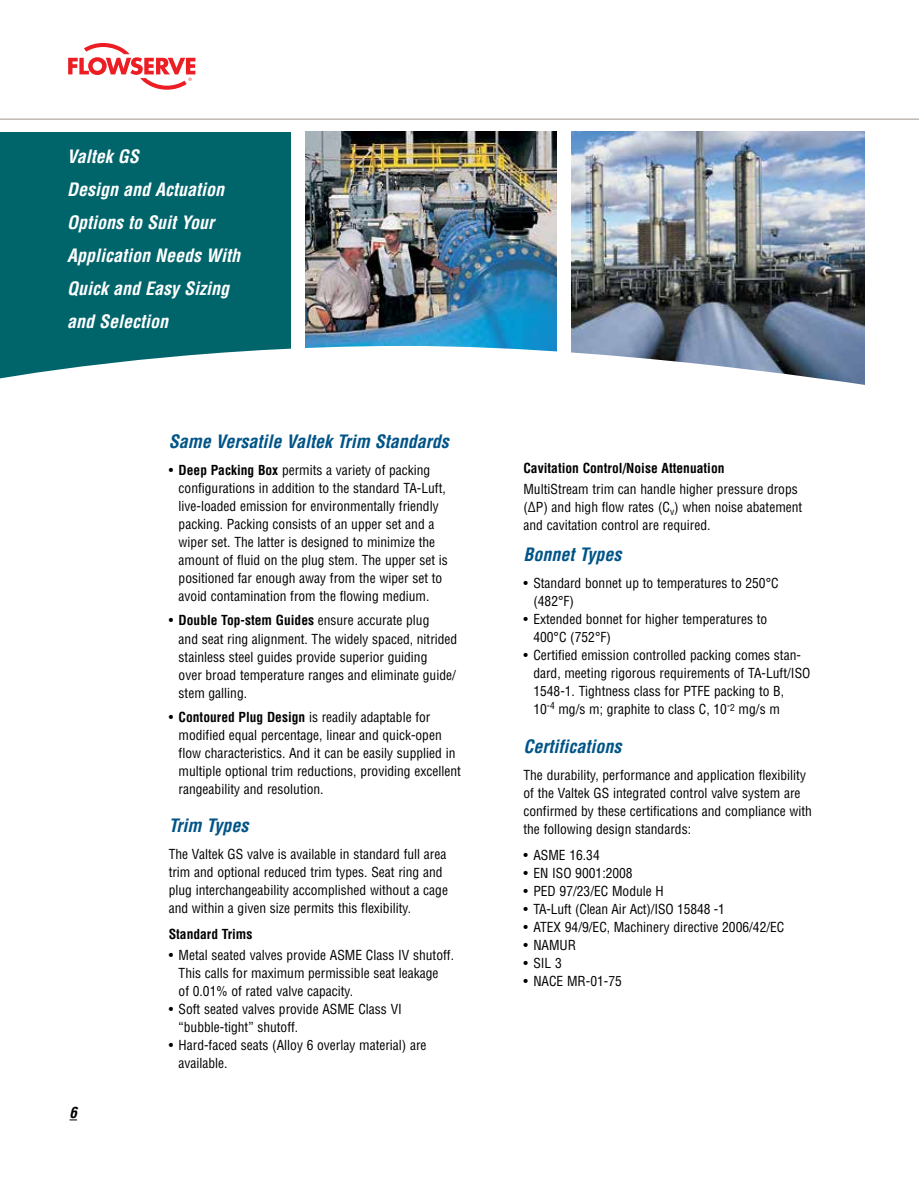
<style>
.page{position:relative;width:919px;height:1189px;background:#fff}
.page>*{position:absolute;margin:0;border:0;box-sizing:border-box;transform-origin:0 0}
.t1{font:italic 700 condensed 18px/33px "Helvetica LT Std";color:#fff}
.t2{font:italic 700 condensed 18px "Helvetica LT Std";color:#005487}
.t3{font:italic 700 condensed 15px "Helvetica LT Std";color:#000}
.t4{font:condensed 13.5px/18px "Helvetica LT Std";color:#000}
.t5{font:700 condensed 13.5px "Helvetica LT Std";color:#000}
.s1{font-weight:700}
</style>
<div class="page">
<hr style="left:0;top:119px;width:918px;height:1px;background:#a1958b">
<svg style="left:68px;top:43px;width:127px;height:47px"></svg>
<div style="left:0;top:132px;width:292px;height:255px;background:#00656b"></div>
<img style="left:305px;top:132px;width:252px;height:214px">
<img style="left:571px;top:132px;width:293px;height:214px">
<svg style="left:0;top:346px;width:865px;height:41px"></svg>
<div style="left:291px;top:130px;width:13px;height:281px;background:#fff"></div>
<div style="left:557px;top:124px;width:13px;height:272px;background:#fff"></div>
<h1 class="t1" style="left:67px;top:140px;width:174px">Valtek GS<br>Design and Actuation<br>Options to Suit Your<br>Application Needs With<br>Quick and Easy Sizing and Selection</h1>
<p class="t3" style="left:70px;top:1103px;width:9px">6</p>
<h1 class="t2" style="left:169px;top:430px;width:281px">Same Versatile Valtek Trim Standards</h1>
<p class="t4" style="left:178px;top:460px;width:271px;text-indent:-10px">• <span class="s1">Deep Packing Box</span> permits a variety of packing configurations in addition to the standard TA-Luft, live-loaded emission for environmentally friendly packing. Packing consists of an upper set and a wiper set. The latter is designed to minimize the amount of fluid on the plug stem. The upper set is positioned far enough away from the wiper set to avoid contamination from the flowing medium.</p>
<p class="t4" style="left:178px;top:611px;width:280px;text-indent:-10px">• <span class="s1">Double Top-stem Guides</span> ensure accurate plug<br>and seat ring alignment. The widely spaced, nitrided stainless steel guides provide superior guiding<br>over broad temperature ranges and eliminate guide/ stem galling.</p>
<p class="t4" style="left:178px;top:708px;width:284px;text-indent:-10px">• <span class="s1">Contoured Plug Design</span> is readily adaptable for modified equal percentage, linear and quick-open flow characteristics. And it can be easily supplied in multiple optional trim reductions, providing excellent rangeability and resolution.</p>
<h1 class="t2" style="left:169px;top:814px;width:81px">Trim Types</h1>
<p class="t4" style="left:169px;top:844px;width:281px">The Valtek GS valve is available in standard full area trim and optional reduced trim types. Seat ring and plug interchangeability accomplished without a cage and within a given size permits this flexibility.</p>
<p class="t5" style="left:169px;top:925px;width:85px">Standard Trims</p>
<p class="t4" style="left:178px;top:946px;width:277px;text-indent:-10px">• Metal seated valves provide ASME Class IV shutoff.<br>This calls for maximum permissible seat leakage<br>of 0.01% of rated valve capacity.</p>
<p class="t4" style="left:178px;top:1000px;width:225px;text-indent:-10px">• Soft seated valves provide ASME Class VI “bubble-tight” shutoff.</p>
<p class="t4" style="left:178px;top:1036px;width:249px;text-indent:-10px">• Hard-faced seats (Alloy 6 overlay material) are available.</p>
<p class="t5" style="left:523px;top:459px;width:202px">Cavitation Control/Noise Attenuation</p>
<p class="t4" style="left:523px;top:480px;width:280px">MultiStream trim can handle higher pressure drops (∆P) and high flow rates (C<sub>v</sub>) when noise abatement and cavitation control are required.</p>
<h1 class="t2" style="left:523px;top:543px;width:99px">Bonnet Types</h1>
<p class="t4" style="left:533px;top:573px;width:247px;text-indent:-10px">• Standard bonnet up to temperatures to 250°C (482°F)</p>
<p class="t4" style="left:533px;top:609px;width:235px;text-indent:-10px">• Extended bonnet for higher temperatures to<br>400°C (752°F)</p>
<p class="t4" style="left:533px;top:645px;width:278px;text-indent:-10px">• Certified emission controlled packing comes stan&shy;dard, meeting rigorous requirements of TA-Luft/ISO 1548-1. Tightness class for PTFE packing to B,<br>10<sup>-4</sup> mg/s m; graphite to class C, 10<sup>-2</sup> mg/s m</p>
<h1 class="t2" style="left:523px;top:735px;width:100px">Certifications</h1>
<p class="t4" style="left:523px;top:765px;width:290px">The durability, performance and application flexibility of the Valtek GS integrated control valve system are confirmed by these certifications and compliance with the following design standards:</p>
<p class="t4" style="left:523px;top:846px;width:78px">• ASME 16.34</p>
<p class="t4" style="left:523px;top:864px;width:111px">• EN ISO 9001:2008</p>
<p class="t4" style="left:523px;top:882px;width:142px">• PED 97/23/EC Module H</p>
<p class="t4" style="left:523px;top:900px;width:203px">• TA-Luft (Clean Air Act)/ISO 15848 -1</p>
<p class="t4" style="left:523px;top:918px;width:262px">• ATEX 94/9/EC, Machinery directive 2006/42/EC</p>
<p class="t4" style="left:523px;top:936px;width:54px">• NAMUR</p>
<p class="t4" style="left:523px;top:954px;width:40px">• SIL 3</p>
<p class="t4" style="left:523px;top:972px;width:100px">• NACE MR-01-75</p>
</div>
